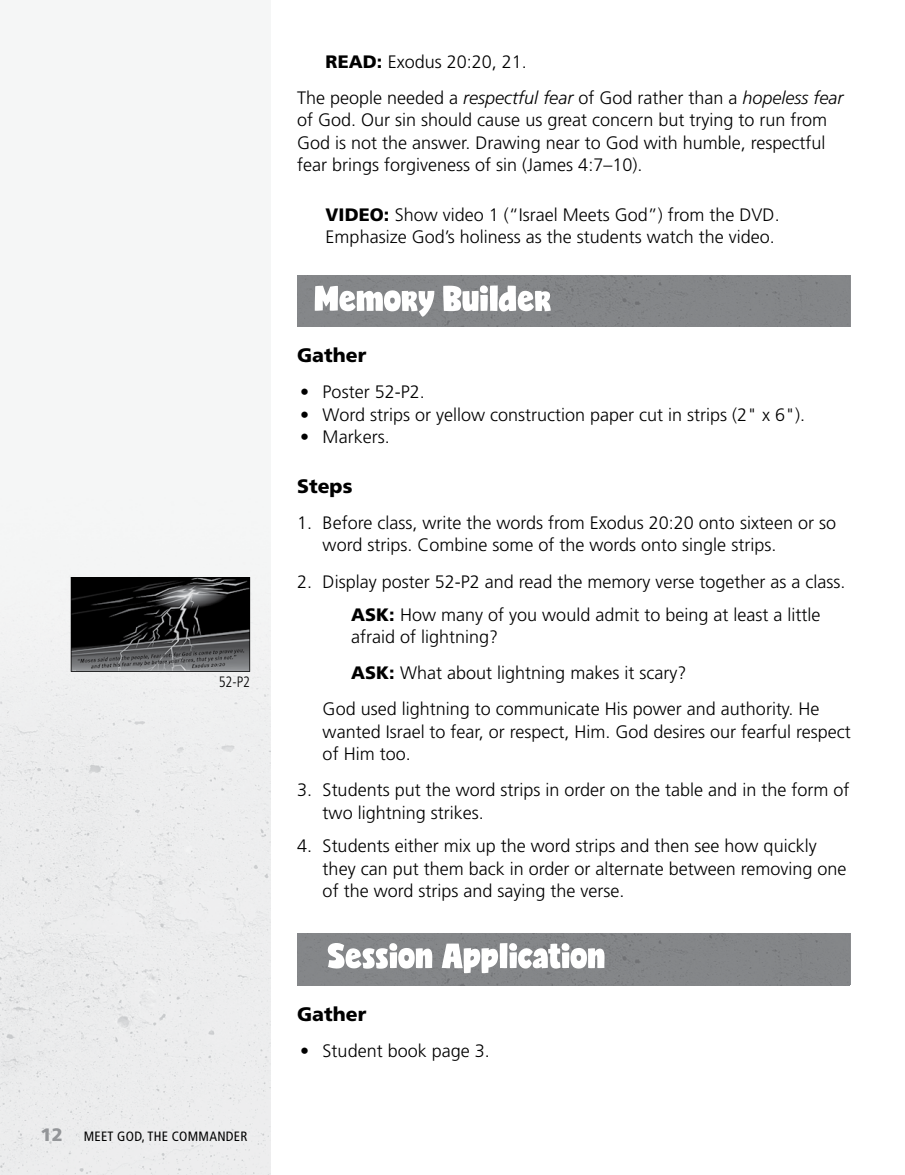
<style>
.page{position:relative;width:905px;height:1175px;background:#fff}
.page>*{position:absolute;margin:0;border:0;box-sizing:border-box;transform-origin:0 0}
.t1{font:900 19.5px "Frutiger LT Std";color:#000}
.t2{font:300 18px/22.5px "Frutiger LT Std";color:#000}
.t3{font:900 18px "Frutiger LT Std";color:#939598}
.t4{font:300 condensed 15px "Frutiger LT Std";color:#000;scale:.95 1}
.t5{font:condensed 13.5px "Frutiger LT Std";letter-spacing:.02em;color:#000}
.s1{font-weight:900}
.s2{font-style:italic}
</style>
<div class="page">
<img style="left:0;top:497px;width:270px;height:677px">
<div style="left:297px;top:275px;width:552px;height:52px;background:#848688"></div>
<hr style="left:849px;top:275px;width:2px;height:52px;background:#8a8c8f">
<svg style="left:315px;top:285px;width:236px;height:32px"></svg>
<svg style="left:71px;top:577px;width:179px;height:95px;background:#313132"></svg>
<hr style="left:849px;top:933px;width:2px;height:52px;background:#8a8c8f">
<div style="left:297px;top:933px;width:552px;height:52px;background:#848688"></div>
<svg style="left:328px;top:943px;width:276px;height:30px"></svg>
<p class="t4" style="left:219px;top:673px;width:34px">52-P2</p>
<p class="t3" style="left:40px;top:1124px;width:24px">12</p>
<p class="t5" style="left:84px;top:1128px;width:165px">MEET GOD, THE COMMANDER</p>
<p class="t2" style="left:297px;top:44px;width:548px;line-height:36px;text-indent:28px"><span class="s1">READ:</span> Exodus 20:20, 21.<br>The people needed a <span class="s2">respectful fear</span> of God rather than a <span class="s2">hopeless fear</span></p>
<p class="t2" style="left:297px;top:109px;width:531px;text-align:justify">of God. Our sin should cause us great concern but trying to run from God is not the answer. Drawing near to God with humble, respectful fear brings forgiveness of sin (James 4:7–10).</p>
<p class="t2" style="left:326px;top:203px;width:455px"><span class="s1">VIDEO:</span> Show video 1 (“Israel Meets God”) from the DVD.<br>Emphasize God’s holiness as the students watch the video.</p>
<p class="t1" style="left:297px;top:344px;width:71px">Gather</p>
<p class="t2" style="left:300px;top:381px;width:126px">• Poster 52-P2.</p>
<p class="t2" style="left:300px;top:404px;width:506px">• Word strips or yellow construction paper cut in strips (2" x 6").</p>
<p class="t2" style="left:300px;top:426px;width:91px">• Markers.</p>
<p class="t1" style="left:297px;top:474px;width:57px">Steps</p>
<p class="t2" style="left:323px;top:512px;width:515px;text-indent:-26px">1. Before class, write the words from Exodus 20:20 onto sixteen or so word strips. Combine some of the words onto single strips.</p>
<p class="t2" style="left:351px;top:565px;width:496px;line-height:33.3px;text-indent:-54px">2. Display poster 52-P2 and read the memory verse together as a class.<br><span class="s1">ASK:</span> How many of you would admit to being at least a little</p>
<p class="t2" style="left:351px;top:626px;width:149px">afraid of lightning?</p>
<p class="t2" style="left:351px;top:662px;width:337px"><span class="s1">ASK:</span> What about lightning makes it scary?</p>
<p class="t2" style="left:323px;top:698px;width:498px">God used lightning to communicate His power and authority. He</p>
<p class="t2" style="left:323px;top:720px;width:530px">wanted Israel to fear, or respect, Him. God desires our fearful respect of Him too.</p>
<p class="t2" style="left:323px;top:779px;width:528px;text-indent:-26px">3. Students put the word strips in order on the table and in the form of two lightning strikes.</p>
<p class="t2" style="left:323px;top:835px;width:525px;text-indent:-26px">4. Students either mix up the word strips and then see how quickly they can put them back in order or alternate between removing one of the word strips and saying the verse.</p>
<p class="t1" style="left:297px;top:1002px;width:71px">Gather</p>
<p class="t2" style="left:300px;top:1039px;width:191px">• Student book page 3.</p>
</div>
